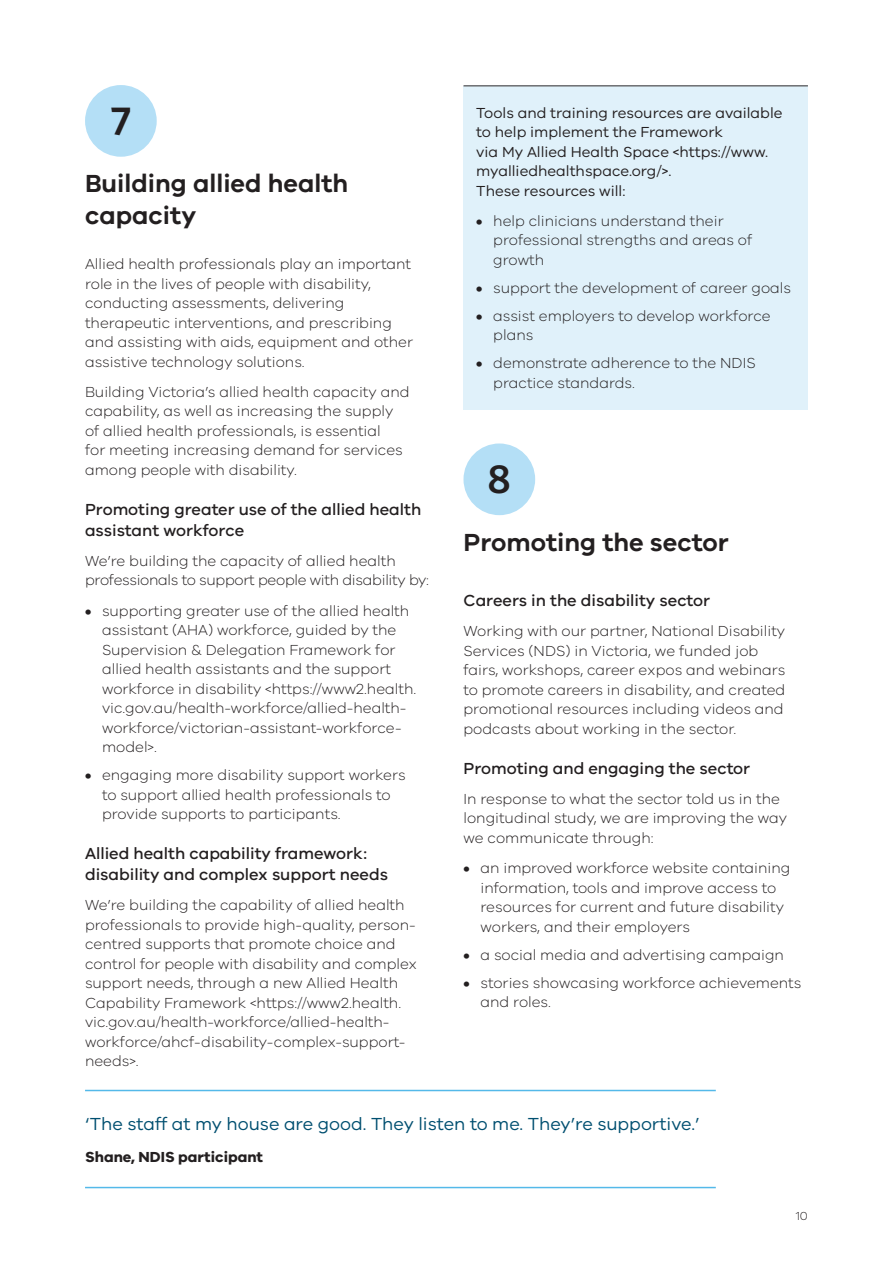
<style>
.page{position:relative;width:893px;height:1263px;background:#fff}
.page>*{position:absolute;margin:0;border:0;box-sizing:border-box;transform-origin:0 0}
.t1{font:600 40.5px "Whitney";color:#231f20}
.t2{font:600 25.5px/31.5px "VIC";color:#231f20}
.t3{font:18px "VIC";color:#014f70}
.t4{font:500 16.5px/21px "VIC";color:#231f20}
.t5{font:300 15px/19.5px "VIC";color:#231f20}
.t6{font:15px/19.5px "VIC";color:#231f20}
.t7{font:300 15px/19.5px "VIC";letter-spacing:-.02em;color:#231f20}
.t8{font:700 15px "VIC";color:#231f20}
.t9{font:300 12px "VIC";color:#231f20}
.s1{font-weight:700}
</style>
<div class="page">
<div style="left:85px;top:85px;width:72px;height:72px;background:#b4dff6;border-radius:50%"></div>
<div style="left:463px;top:86px;width:345px;height:323px;background:#e0f1fa"></div>
<hr style="left:463px;top:85px;width:345px;height:2px;background:#6c6d70">
<div style="left:463px;top:443px;width:72px;height:72px;background:#b4dff6;border-radius:50%"></div>
<hr style="left:85px;top:1090px;width:631px;height:1px;background:#54b9e9">
<hr style="left:85px;top:1187px;width:631px;height:1px;background:#54b9e9">
<h1 class="t1" style="left:110px;top:94px;width:23px">7</h1>
<h2 class="t2" style="left:85px;top:167px;width:265px">Building allied health capacity</h2>
<p class="t5" style="left:85px;top:254px;width:330px">Allied health professionals play an important role in the lives of people with disability, conducting assessments, delivering therapeutic interventions, and prescribing and assisting with aids, equipment and other assistive technology solutions.</p>
<p class="t5" style="left:85px;top:381px;width:326px">Building Victoria’s allied health capacity and capability, as well as increasing the supply of allied health professionals, is essential<br>for meeting increasing demand for services among people with disability.</p>
<p class="t4" style="left:85px;top:498px;width:338px">Promoting greater use of the allied health assistant workforce</p>
<p class="t7" style="left:85px;top:551px;width:346px">We’re building the capacity of allied health professionals to support people with disability by:</p>
<p class="t5" style="left:102px;top:600px;width:316px;text-indent:-17px"><span class="s1">•</span> supporting greater use of the allied health assistant (AHA) workforce, guided by the Supervision &amp; Delegation Framework for allied health assistants and the support workforce in disability &lt;https://www2.health. vic.gov.au/health-workforce/allied-health&shy;workforce/victorian-assistant-workforce&shy;model&gt;.</p>
<p class="t5" style="left:102px;top:765px;width:305px;text-indent:-17px"><span class="s1">•</span> engaging more disability support workers to support allied health professionals to provide supports to participants.</p>
<p class="t4" style="left:85px;top:843px;width:304px">Allied health capability framework: disability and complex support needs</p>
<p class="t5" style="left:85px;top:895px;width:334px">We’re building the capability of allied health professionals to provide high-quality, person&shy;centred supports that promote choice and control for people with disability and complex support needs, through a new Allied Health Capability Framework &lt;https://www2.health. vic.gov.au/health-workforce/allied-health&shy;workforce/ahcf-disability-complex-support&shy;needs&gt;.</p>
<p class="t6" style="left:476px;top:103px;width:308px">Tools and training resources are available to help implement the Framework<br>via My Allied Health Space &lt;https://www. myalliedhealthspace.org/&gt;.<br>These resources will:</p>
<p class="t5" style="left:493px;top:211px;width:261px;text-indent:-17px"><span class="s1">•</span> help clinicians understand their professional strengths and areas of growth</p>
<p class="t5" style="left:476px;top:278px;width:316px"><span class="s1">•</span> support the development of career goals</p>
<p class="t5" style="left:493px;top:306px;width:279px;text-indent:-17px"><span class="s1">•</span> assist employers to develop workforce plans</p>
<p class="t5" style="left:493px;top:353px;width:264px;text-indent:-17px"><span class="s1">•</span> demonstrate adherence to the NDIS practice standards.</p>
<h1 class="t1" style="left:488px;top:452px;width:25px">8</h1>
<h2 class="t2" style="left:463px;top:526px;width:267px">Promoting the sector</h2>
<p class="t4" style="left:463px;top:589px;width:248px">Careers in the disability sector</p>
<p class="t5" style="left:463px;top:621px;width:323px">Working with our partner, National Disability Services (NDS) in Victoria, we funded job fairs, workshops, career expos and webinars to promote careers in disability, and created promotional resources including videos and podcasts about working in the sector.</p>
<p class="t4" style="left:463px;top:757px;width:288px">Promoting and engaging the sector</p>
<p class="t5" style="left:463px;top:788px;width:325px">In response to what the sector told us in the longitudinal study, we are improving the way we communicate through:</p>
<p class="t5" style="left:480px;top:858px;width:311px;text-indent:-17px"><span class="s1">•</span> an improved workforce website containing information, tools and improve access to resources for current and future disability workers, and their employers</p>
<p class="t5" style="left:463px;top:944px;width:322px"><span class="s1">•</span> a social media and advertising campaign</p>
<p class="t5" style="left:480px;top:972px;width:322px;text-indent:-17px"><span class="s1">•</span> stories showcasing workforce achievements and roles.</p>
<p class="t3" style="left:85px;top:1113px;width:616px">‘The staff at my house are good. They listen to me. They’re supportive.’</p>
<p class="t8" style="left:85px;top:1148px;width:180px">Shane, NDIS participant</p>
<p class="t9" style="left:796px;top:1209px;width:14px">10</p>
</div>
